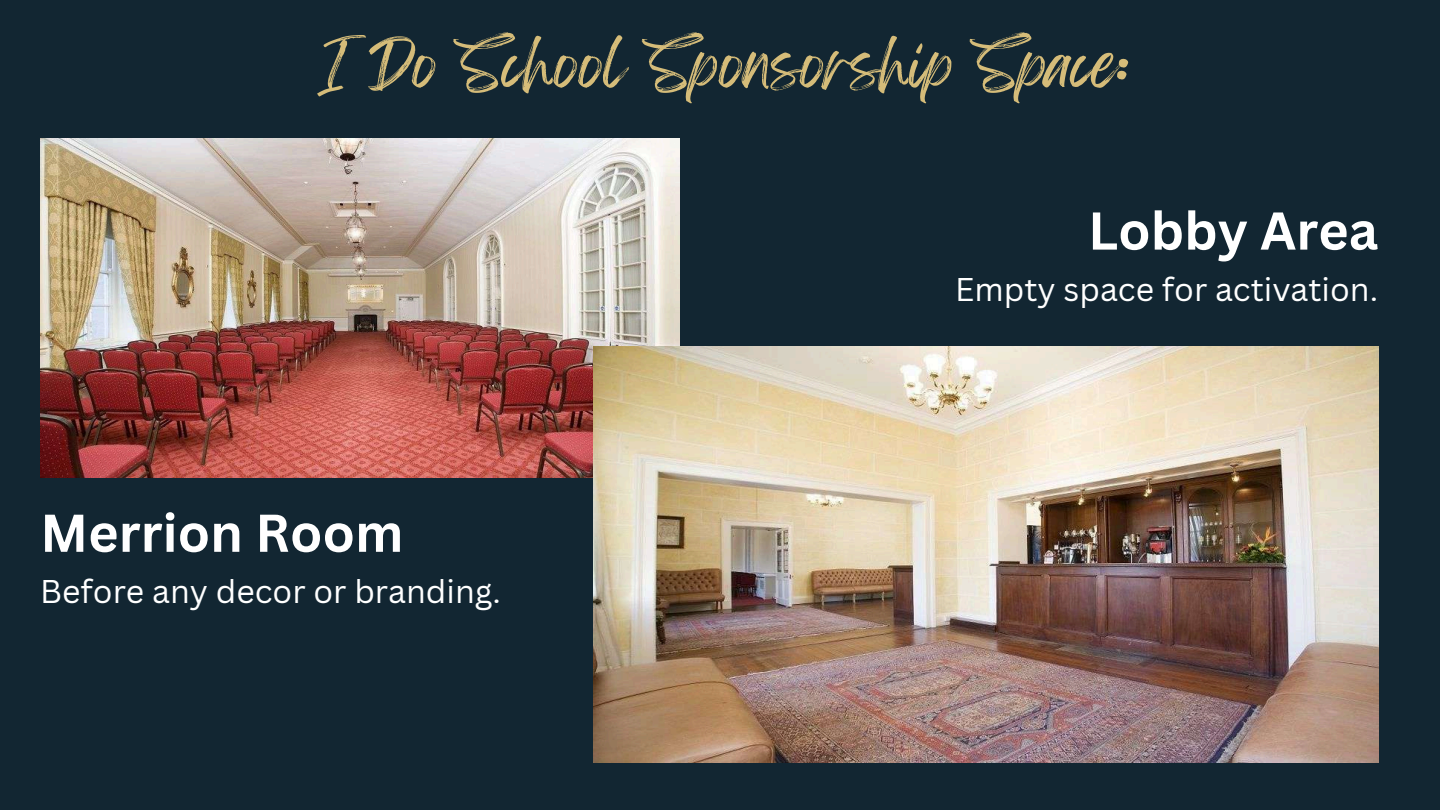
<style>
.page{position:relative;width:1440px;height:810px;background:#122632}
.page>*{position:absolute;margin:0;border:0;box-sizing:border-box;transform-origin:0 0}
.t1{font:55px "Feeling Passionate";color:#d5bc79}
.t2{font:700 52px "Canva Sans";color:#fff}
.t3{font:32px "Canva Sans";color:#fff}
</style>
<div class="page">
<img style="left:40px;top:139px;width:639px;height:338px">
<img style="left:594px;top:347px;width:784px;height:415px">
<h1 class="t1" style="left:318px;top:20px;width:812px">I Do School Sponsorship Space:</h1>
<h2 class="t2" style="left:40px;top:496px;width:365px">Merrion Room</h2>
<p class="t3" style="left:40px;top:569px;width:462px">Before any decor or branding.</p>
<h2 class="t2" style="left:1088px;top:194px;width:292px">Lobby Area</h2>
<p class="t3" style="left:955px;top:266px;width:424px">Empty space for activation.</p>
</div>
